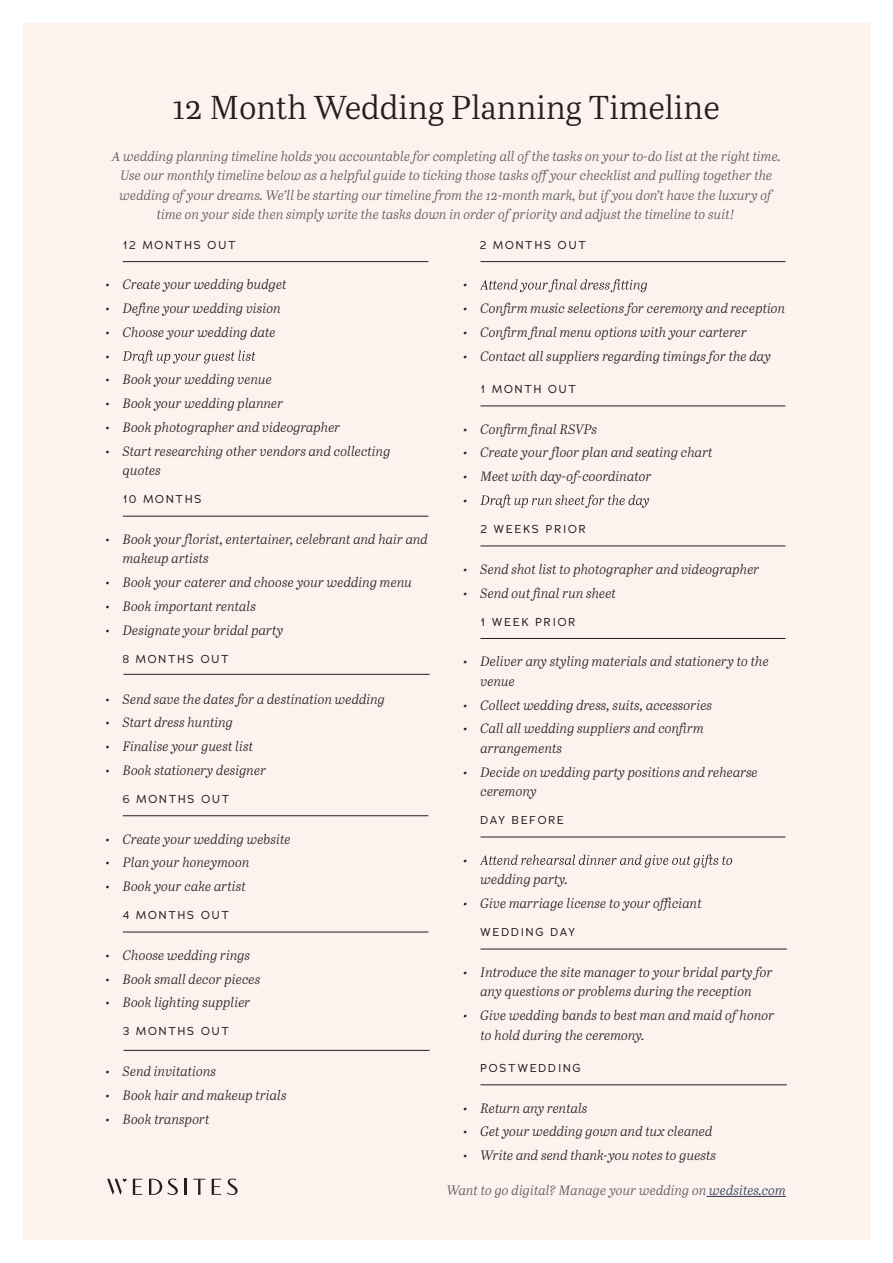
<style>
.page{position:relative;width:893px;height:1263px;background:#fff}
.page>*{position:absolute;margin:0;border:0;box-sizing:border-box;transform-origin:0 0}
.t1{font:33px "Abril Text Lt";color:#231f20}
.t2{font:italic 13.5px/19.5px "Abril Text Lt";color:#231f20}
.t3{font:italic 13.5px/19.5px "Abril Text Lt";color:#57585a;text-align:center}
.t4{font:11.25px "Adrianna";letter-spacing:.165em;color:#231f20}
.s1{color:#2d3a53}
</style>
<div class="page">
<div style="left:12px;top:11px;width:871px;height:1241px;background:#fdf2ee"></div>
<div style="left:0;top:0;width:893px;height:1263px;border:22px solid #fff"></div>
<svg style="left:107px;top:1179px;width:20px;height:16px"></svg>
<svg style="left:133px;top:1179px;width:9px;height:16px"></svg>
<svg style="left:149px;top:1179px;width:13px;height:16px"></svg>
<svg style="left:168px;top:1178px;width:10px;height:17px"></svg>
<svg style="left:185px;top:1179px;width:2px;height:16px"></svg>
<svg style="left:193px;top:1179px;width:12px;height:16px"></svg>
<svg style="left:212px;top:1179px;width:9px;height:16px"></svg>
<svg style="left:227px;top:1178px;width:11px;height:17px"></svg>
<hr style="left:123px;top:261px;width:305px;height:1px;background:#231f20">
<hr style="left:123px;top:516px;width:305px;height:1px;background:#231f20">
<hr style="left:123px;top:815px;width:305px;height:1px;background:#231f20">
<hr style="left:123px;top:932px;width:305px;height:1px;background:#231f20">
<svg style="left:123px;top:350px;width:132px;height:14px"></svg>
<hr style="left:480px;top:261px;width:305px;height:1px;background:#231f20">
<hr style="left:480px;top:406px;width:305px;height:1px;background:#231f20">
<hr style="left:480px;top:546px;width:305px;height:1px;background:#231f20">
<hr style="left:480px;top:638px;width:305px;height:1px;background:#231f20">
<hr style="left:480px;top:837px;width:305px;height:1px;background:#231f20">
<hr style="left:480px;top:949px;width:307px;height:1px;background:#231f20">
<hr style="left:480px;top:1084px;width:307px;height:1px;background:#231f20">
<svg style="left:480px;top:279px;width:167px;height:13px"></svg>
<svg style="left:480px;top:495px;width:169px;height:13px"></svg>
<svg style="left:480px;top:854px;width:252px;height:14px"></svg>
<hr style="left:706px;top:1196px;width:80px;height:1px;background:#2d3a53">
<hr style="left:123px;top:674px;width:307px;height:1px;background:#231f20">
<hr style="left:123px;top:1050px;width:307px;height:1px;background:#231f20">
<h1 class="t1" style="left:173px;top:84px;width:548px">12 Month Wedding Planning Timeline</h1>
<p class="t3" style="left:112px;top:146px;width:670px">A wedding planning timeline holds you accountable for completing all of the tasks on your to-do list at the right time.<br>Use our monthly timeline below as a helpful guide to ticking those tasks off your checklist and pulling together the wedding of your dreams. We’ll be starting our timeline from the 12-month mark, but if you don’t have the luxury of time on your side then simply write the tasks down in order of priority and adjust the timeline to suit!</p>
<p class="t4" style="left:123px;top:237px;width:114px">12 MONTHS OUT</p>
<p class="t2" style="left:106px;top:274px;width:182px">• Create your wedding budget</p>
<p class="t2" style="left:106px;top:298px;width:176px">• Define your wedding vision</p>
<p class="t2" style="left:106px;top:320px;width:171px;line-height:23.7px">• Choose your wedding date •</p>
<p class="t2" style="left:106px;top:369px;width:168px">• Book your wedding venue</p>
<p class="t2" style="left:106px;top:393px;width:179px">• Book your wedding planner</p>
<p class="t2" style="left:106px;top:417px;width:236px">• Book photographer and videographer</p>
<p class="t2" style="left:123px;top:441px;width:269px;text-indent:-17px">• Start researching other vendors and collecting quotes</p>
<p class="t4" style="left:123px;top:492px;width:80px">10 MONTHS</p>
<p class="t2" style="left:123px;top:529px;width:307px;text-indent:-17px">• Book your florist, entertainer, celebrant and hair and makeup artists</p>
<p class="t2" style="left:106px;top:572px;width:308px">• Book your caterer and choose your wedding menu</p>
<p class="t2" style="left:106px;top:596px;width:152px">• Book important rentals</p>
<p class="t2" style="left:106px;top:620px;width:179px">• Designate your bridal party</p>
<p class="t4" style="left:123px;top:651px;width:108px">8 MONTHS OUT</p>
<p class="t2" style="left:106px;top:688px;width:281px">• Send save the dates for a destination wedding</p>
<p class="t2" style="left:106px;top:712px;width:129px">• Start dress hunting</p>
<p class="t2" style="left:106px;top:736px;width:149px">• Finalise your guest list</p>
<p class="t2" style="left:106px;top:760px;width:162px">• Book stationery designer</p>
<p class="t4" style="left:123px;top:792px;width:108px">6 MONTHS OUT</p>
<p class="t2" style="left:106px;top:828px;width:186px">• Create your wedding website</p>
<p class="t2" style="left:106px;top:852px;width:145px">• Plan your honeymoon</p>
<p class="t2" style="left:106px;top:876px;width:141px">• Book your cake artist</p>
<p class="t4" style="left:123px;top:908px;width:108px">4 MONTHS OUT</p>
<p class="t2" style="left:106px;top:945px;width:146px">• Choose wedding rings</p>
<p class="t2" style="left:106px;top:968px;width:156px">• Book small decor pieces</p>
<p class="t2" style="left:106px;top:992px;width:146px">• Book lighting supplier</p>
<p class="t4" style="left:123px;top:1024px;width:108px">3 MONTHS OUT</p>
<p class="t2" style="left:106px;top:1061px;width:112px">• Send invitations</p>
<p class="t2" style="left:106px;top:1085px;width:182px">• Book hair and makeup trials</p>
<p class="t2" style="left:106px;top:1108px;width:105px">• Book transport</p>
<p class="t4" style="left:480px;top:237px;width:108px">2 MONTHS OUT</p>
<p class="t2" style="left:463px;top:274px;width:6px">•</p>
<p class="t2" style="left:463px;top:298px;width:323px">• Confirm music selections for ceremony and reception</p>
<p class="t2" style="left:463px;top:322px;width:285px">• Confirm final menu options with your carterer</p>
<p class="t2" style="left:463px;top:346px;width:309px">• Contact all suppliers regarding timings for the day</p>
<p class="t4" style="left:480px;top:382px;width:97px">1 MONTH OUT</p>
<p class="t2" style="left:463px;top:419px;width:135px">• Confirm final RSVPs</p>
<p class="t2" style="left:463px;top:442px;width:251px">• Create your floor plan and seating chart</p>
<p class="t2" style="left:463px;top:464px;width:190px;line-height:23.7px">• Meet with day-of-coordinator •</p>
<p class="t4" style="left:480px;top:522px;width:107px">2 WEEKS PRIOR</p>
<p class="t2" style="left:463px;top:559px;width:298px">• Send shot list to photographer and videographer</p>
<p class="t2" style="left:463px;top:582px;width:154px">• Send out final run sheet</p>
<p class="t4" style="left:480px;top:614px;width:96px">1 WEEK PRIOR</p>
<p class="t2" style="left:480px;top:651px;width:290px;text-indent:-17px">• Deliver any styling materials and stationery to the venue</p>
<p class="t2" style="left:463px;top:694px;width:250px">• Collect wedding dress, suits, accessories</p>
<p class="t2" style="left:480px;top:718px;width:225px;text-indent:-17px">• Call all wedding suppliers and confirm arrangements</p>
<p class="t2" style="left:480px;top:761px;width:279px;text-indent:-17px">• Decide on wedding party positions and rehearse ceremony</p>
<p class="t4" style="left:480px;top:813px;width:85px">DAY BEFORE</p>
<p class="t2" style="left:463px;top:850px;width:6px">•</p>
<p class="t2" style="left:480px;top:869px;width:89px">wedding party.</p>
<p class="t2" style="left:463px;top:893px;width:240px">• Give marriage license to your officiant</p>
<p class="t4" style="left:480px;top:925px;width:96px">WEDDING DAY</p>
<p class="t2" style="left:463px;top:962px;width:311px;text-align:center">• Introduce the site manager to your bridal party for any questions or problems during the reception</p>
<p class="t2" style="left:480px;top:1005px;width:295px;text-indent:-17px">• Give wedding bands to best man and maid of honor to hold during the ceremony.</p>
<p class="t4" style="left:480px;top:1061px;width:102px">POSTWEDDING</p>
<p class="t2" style="left:463px;top:1097px;width:126px">• Return any rentals</p>
<p class="t2" style="left:463px;top:1121px;width:251px">• Get your wedding gown and tux cleaned</p>
<p class="t2" style="left:463px;top:1145px;width:254px">• Write and send thank-you notes to guests</p>
<p class="t3" style="left:447px;top:1180px;width:341px">Want to go digital? Manage your wedding on <span class="s1">wedsites.com</span></p>
</div>
